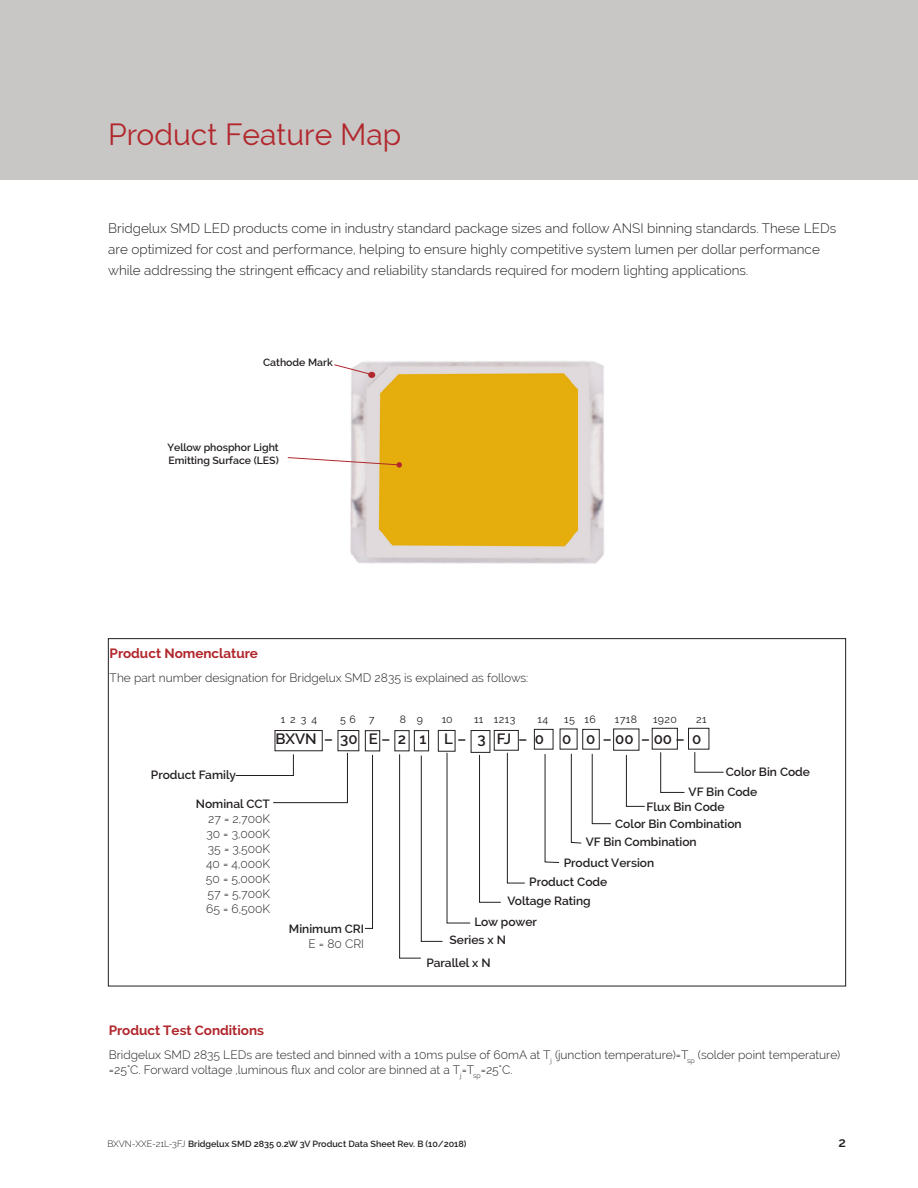
<style>
.page{position:relative;width:918px;height:1188px;background:#fff}
.page>*{position:absolute;margin:0;border:0;box-sizing:border-box;transform-origin:0 0}
.section_header{font:30px "Raleway";color:#b1272c}
.main_text_block{font:600 15px "Raleway";color:#231f20}
.main_text_block-2{font:300 13.5px/21px "Raleway";color:#231f20}
.main_text_block-3{font:700 13.5px "Raleway";color:#b1272c}
.t1{font:600 13.5px "Raleway";color:#231f20}
.main_text_block-4{font:300 12px/15px "Raleway";color:#231f20}
.main_text_block-5{font:600 12px "Raleway";color:#231f20}
.main_text_block-6{font:600 10.5px/12.8px "Raleway";color:#231f20}
.main_text_block-7{font:10.5px "Raleway";letter-spacing:.04em;color:#231f20}
.t2{font:600 9px "Raleway";color:#231f20}
.s1{font-weight:300}
</style>
<div class="page">
<div style="left:0;top:0;width:918px;height:180px;background:#c8c7c6"></div>
<img style="left:350px;top:361px;width:254px;height:203px">
<svg style="left:287px;top:457px;width:115px;height:11px"></svg>
<svg style="left:334px;top:364px;width:39px;height:11px"></svg>
<div style="left:368px;top:372px;width:7px;height:6px;background:#b1272c;border-radius:50%"></div>
<svg style="left:235px;top:752px;width:113px;height:51px"></svg>
<svg style="left:365px;top:754px;width:8px;height:175px"></svg>
<svg style="left:544px;top:754px;width:16px;height:109px"></svg>
<svg style="left:571px;top:753px;width:11px;height:91px"></svg>
<svg style="left:591px;top:753px;width:20px;height:71px"></svg>
<div style="left:275px;top:730px;width:48px;height:21px;border:1px solid #231f20"></div>
<div style="left:338px;top:730px;width:21px;height:21px;border:1px solid #231f20"></div>
<div style="left:652px;top:728px;width:26px;height:22px;border:1px solid #231f20"></div>
<div style="left:471px;top:730px;width:19px;height:23px;border:1px solid #231f20"></div>
<div style="left:365px;top:730px;width:15px;height:21px;border:1px solid #231f20"></div>
<div style="left:438px;top:730px;width:17px;height:22px;border:1px solid #231f20"></div>
<div style="left:494px;top:730px;width:25px;height:21px;border:1px solid #231f20"></div>
<svg style="left:479px;top:752px;width:46px;height:151px"></svg>
<svg style="left:660px;top:752px;width:25px;height:41px"></svg>
<div style="left:414px;top:730px;width:15px;height:21px;border:1px solid #231f20"></div>
<svg style="left:399px;top:752px;width:72px;height:207px"></svg>
<div style="left:534px;top:729px;width:19px;height:21px;border:1px solid #231f20"></div>
<div style="left:688px;top:728px;width:21px;height:22px;border:1px solid #231f20"></div>
<svg style="left:626px;top:754px;width:19px;height:53px"></svg>
<div style="left:582px;top:729px;width:18px;height:21px;border:1px solid #231f20"></div>
<svg style="left:694px;top:752px;width:30px;height:21px"></svg>
<p class="section_header" style="left:108px;top:117px;width:295px">Product Feature Map</p>
<p class="main_text_block-2" style="left:108px;top:218px;width:730px">Bridgelux SMD LED products come in industry standard package sizes and follow ANSI binning standards. These LEDs are optimized for cost and performance, helping to ensure highly competitive system lumen per dollar performance while addressing the stringent efficacy and reliability standards required for modern lighting applications.</p>
<p class="main_text_block-6" style="left:263px;top:356px;width:71px">Cathode Mark</p>
<p class="main_text_block-6" style="left:167px;top:441px;width:113px">Yellow phosphor Light<br>Emitting Surface (LES)</p>
<p class="main_text_block-3" style="left:110px;top:645px;width:150px">Product Nomenclature</p>
<p class="main_text_block-4" style="left:110px;top:670px;width:420px">The part number designation for Bridgelux SMD 2835 is explained as follows:</p>
<p class="main_text_block-7" style="left:281px;top:713px;width:38px">1 2 3 4</p>
<p class="main_text_block-7" style="left:340px;top:713px;width:36px">5 6 7</p>
<p class="main_text_block-7" style="left:400px;top:713px;width:25px">8 9</p>
<p class="main_text_block-7" style="left:442px;top:713px;width:12px">10</p>
<p class="main_text_block-7" style="left:474px;top:713px;width:43px">11 1213</p>
<p class="main_text_block-7" style="left:538px;top:713px;width:12px">14</p>
<p class="main_text_block-7" style="left:564px;top:713px;width:33px">15 16</p>
<p class="main_text_block-7" style="left:615px;top:713px;width:24px">1718</p>
<p class="main_text_block-7" style="left:653px;top:713px;width:25px">1920</p>
<p class="main_text_block-7" style="left:696px;top:713px;width:12px">21</p>
<p class="main_text_block-5" style="left:151px;top:767px;width:86px">Product Family</p>
<p class="main_text_block" style="left:276px;top:730px;width:427px">BXVN – 30 E – 2 1 L – 3 FJ – 0 0 0 – 00 – 00 – 0</p>
<p class="main_text_block-5" style="left:726px;top:765px;width:86px">Color Bin Code</p>
<p class="main_text_block-5" style="left:689px;top:785px;width:70px">VF Bin Code</p>
<p class="main_text_block-5" style="left:196px;top:797px;width:76px">Nominal CCT</p>
<p class="main_text_block-4" style="left:208px;top:812px;width:63px">27 = 2,700K</p>
<p class="main_text_block-4" style="left:206px;top:827px;width:65px">30 = 3,000K</p>
<p class="main_text_block-4" style="left:208px;top:842px;width:64px">35 = 3,500K</p>
<p class="main_text_block-4" style="left:206px;top:857px;width:65px">40 = 4,000K</p>
<p class="main_text_block-4" style="left:206px;top:872px;width:66px">50 = 5,000K</p>
<p class="main_text_block-4" style="left:208px;top:887px;width:64px">57 = 5,700K</p>
<p class="main_text_block-4" style="left:206px;top:902px;width:66px">65 = 6,500K</p>
<p class="main_text_block-5" style="left:289px;top:922px;width:77px">Minimum CRI</p>
<p class="main_text_block-4" style="left:308px;top:937px;width:57px">E = 80 CRI</p>
<p class="main_text_block-5" style="left:647px;top:800px;width:80px">Flux Bin Code</p>
<p class="main_text_block-5" style="left:615px;top:816px;width:128px">Color Bin Combination</p>
<p class="main_text_block-5" style="left:564px;top:856px;width:92px">Product Version</p>
<p class="main_text_block-5" style="left:586px;top:834px;width:112px">VF Bin Combination</p>
<p class="main_text_block-5" style="left:529px;top:874px;width:80px">Product Code</p>
<p class="main_text_block-5" style="left:474px;top:915px;width:64px">Low power</p>
<p class="main_text_block-5" style="left:426px;top:956px;width:66px">Parallel x N</p>
<p class="main_text_block-5" style="left:507px;top:893px;width:85px">Voltage Rating</p>
<p class="main_text_block-5" style="left:450px;top:933px;width:58px">Series x N</p>
<p class="main_text_block-3" style="left:109px;top:1023px;width:157px">Product Test Conditions</p>
<p class="main_text_block-4" style="left:109px;top:1047px;width:733px">Bridgelux SMD 2835 LEDs are tested and binned with a 10ms pulse of 60mA at T<sub>j</sub> (junction temperature)=T<sub>sp</sub> (solder point temperature) =25°C. Forward voltage ,luminous flux and color are binned at a T<sub>j</sub>=T<sub>sp</sub>=25°C.</p>
<p class="t2" style="left:107px;top:1138px;width:361px"><span class="s1">BXVN-XXE-21L-3FJ</span> Bridgelux SMD 2835 0.2W 3V Product Data Sheet Rev. B (10/2018)</p>
<p class="t1" style="left:839px;top:1134px;width:9px">2</p>
</div>
